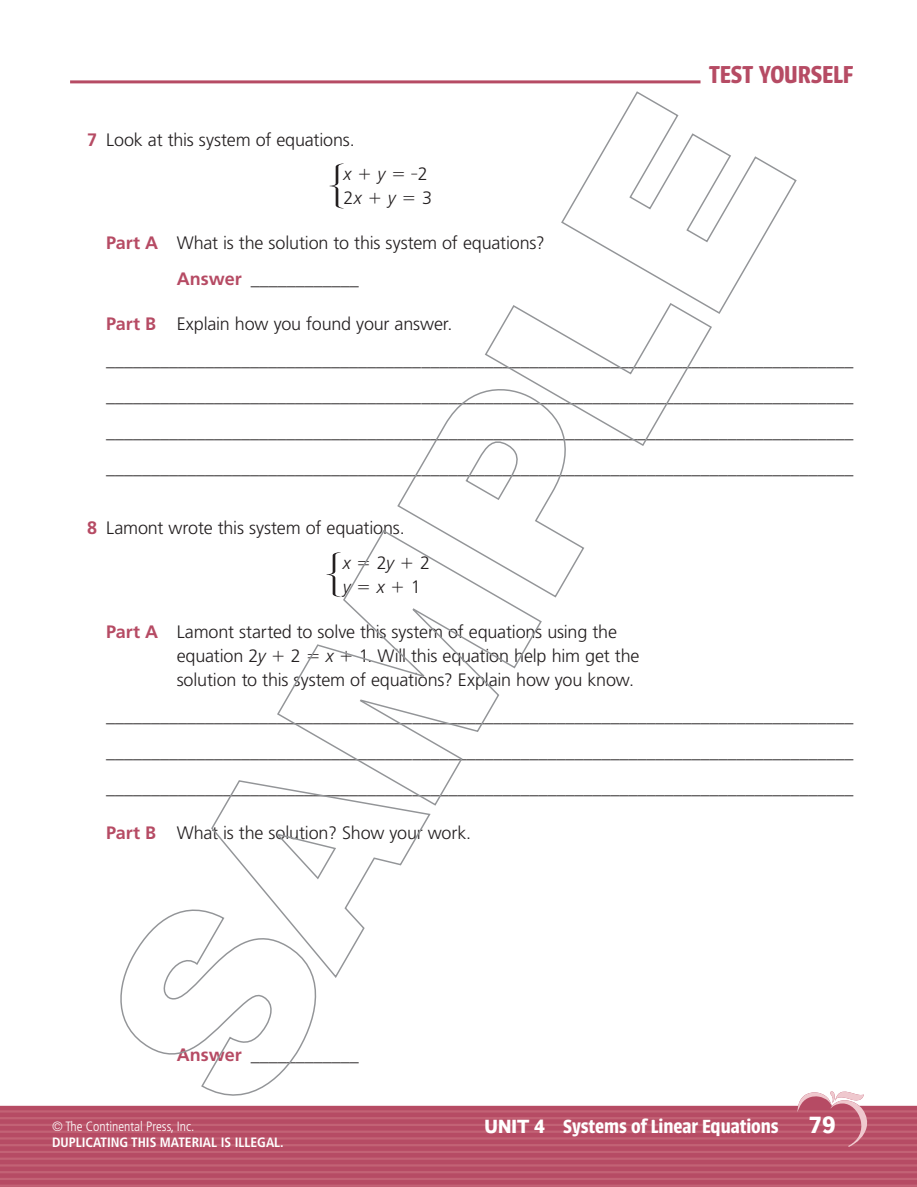
<style>
.page{position:relative;width:917px;height:1187px;background:#fff}
.page>*{position:absolute;margin:0;border:0;box-sizing:border-box;transform-origin:0 0}
.t1{font:600 27px "Urbana";letter-spacing:-.005em;color:#b64b64}
.t2{font:600 21px "Urbana";color:#fff}
.t3{font:300 18px/36px "Frutiger";letter-spacing:-.01em;color:#231f20}
.t4{font:italic 300 18px "Frutiger";color:#231f20}
.t5{font:700 condensed 13.5px "Frutiger";color:#fff}
.t6{font:300 condensed 13.5px "Frutiger";color:#fff}
.s1{font-weight:700;color:#b64b64}
.s2{font-style:italic}
.s3{font-family:"Mathematical Pi One";font-weight:400}
.s4{font-family:"Mathematical Pi One";font-weight:400;font-style:normal}
.s5{font-style:normal}
.s6{font-family:"Remora Sans W2";font-weight:700;font-size:19.5px}
.s7{font-family:"Remora Sans W2";font-weight:700;font-size:24px}
</style>
<div class="page">
<svg style="left:0;top:1105px;width:916px;height:79px;background:#b74e67"></svg>
<hr style="left:0;top:1184px;width:916px;height:3px;background:#c26275">
<hr style="left:0;top:1178px;width:916px;height:2px;background:#c26275">
<hr style="left:0;top:1171px;width:916px;height:2px;background:#c26275">
<hr style="left:0;top:1164px;width:916px;height:2px;background:#c26275">
<hr style="left:0;top:1157px;width:916px;height:3px;background:#c26275">
<hr style="left:0;top:1151px;width:916px;height:2px;background:#c26275">
<hr style="left:0;top:1144px;width:916px;height:2px;background:#c26275">
<hr style="left:0;top:1137px;width:916px;height:2px;background:#c26275">
<hr style="left:0;top:1130px;width:916px;height:3px;background:#c26275">
<hr style="left:0;top:1124px;width:916px;height:2px;background:#c26275">
<hr style="left:0;top:1117px;width:916px;height:2px;background:#c26275">
<hr style="left:0;top:1110px;width:916px;height:2px;background:#c26275">
<svg style="left:797px;top:1091px;width:70px;height:56px"></svg>
<hr style="left:70px;top:80px;width:630px;height:3px;background:#b64b64">
<svg style="left:329px;top:163px;width:14px;height:46px"></svg>
<svg style="left:120px;top:909px;width:197px;height:187px"></svg>
<svg style="left:210px;top:780px;width:221px;height:199px"></svg>
<svg style="left:276px;top:530px;width:266px;height:277px"></svg>
<svg style="left:396px;top:305px;width:316px;height:293px"></svg>
<svg style="left:560px;top:91px;width:236px;height:224px"></svg>
<h1 class="t1" style="left:709px;top:59px;width:146px">TEST YOURSELF</h1>
<p class="t3" style="left:343px;top:122px;width:86px;line-height:34.5px;text-indent:-256px"><span class="s1">7</span> Look at this system of equations.<br><span class="s2">x</span><span class="s3">1</span><span class="s2">y</span><span class="s3">5</span> <sup>–</sup>2</p>
<p class="t3" style="left:343px;top:180px;width:90px">2<span class="s2">x</span><span class="s3">1</span><span class="s2">y</span><span class="s3">5</span> 3</p>
<p class="t3" style="left:177px;top:225px;width:369px;text-indent:-71px"><span class="s1">Part A</span> What is the solution to this system of equations?<br><span class="s1">Answer</span> ____________</p>
<p class="t3" style="left:106px;top:306px;width:748px"><span class="s1">Part B</span> Explain how you found your answer. ___________________________________________________________________________________ ___________________________________________________________________________________ ___________________________________________________________________________________ ___________________________________________________________________________________</p>
<p class="t3" style="left:343px;top:510px;width:89px;line-height:34.5px;text-indent:-256px"><span class="s1">8</span> Lamont wrote this system of equations. <span class="s2">x</span><span class="s3">5</span> 2<span class="s2">y</span><span class="s3">1</span> 2</p>
<p class="t4" style="left:343px;top:576px;width:80px">y<span class="s4">5</span>x<span class="s4">1</span> <span class="s5">1</span></p>
<p class="t3" style="left:177px;top:619px;width:464px;line-height:24px;text-indent:-71px"><span class="s1">Part A</span> Lamont started to solve this system of equations using the equation 2<span class="s2">y</span> <span class="s3">1</span> 2 <span class="s3">5</span> <span class="s2">x</span> <span class="s3">1</span> 1. Will this equation help him get the solution to this system of equations? Explain how you know.</p>
<p class="t3" style="left:106px;top:697px;width:749px;text-align:justify">___________________________________________________________________________________ ___________________________________________________________________________________ ___________________________________________________________________________________</p>
<p class="t3" style="left:106px;top:814px;width:366px"><span class="s1">Part B</span> What is the solution? Show your work.</p>
<p class="t3" style="left:177px;top:1036px;width:183px"><span class="s1">Answer</span> ____________</p>
<p class="t6" style="left:52px;top:1118px;width:144px">© The Continental Press, Inc.</p>
<p class="t5" style="left:52px;top:1134px;width:233px">DUPLICATING THIS MATERIAL IS ILLEGAL.</p>
<p class="t2" style="left:484px;top:1114px;width:352px"><span class="s6">UNIT 4</span> Systems of Linear Equations <span class="s7">79</span></p>
</div>
